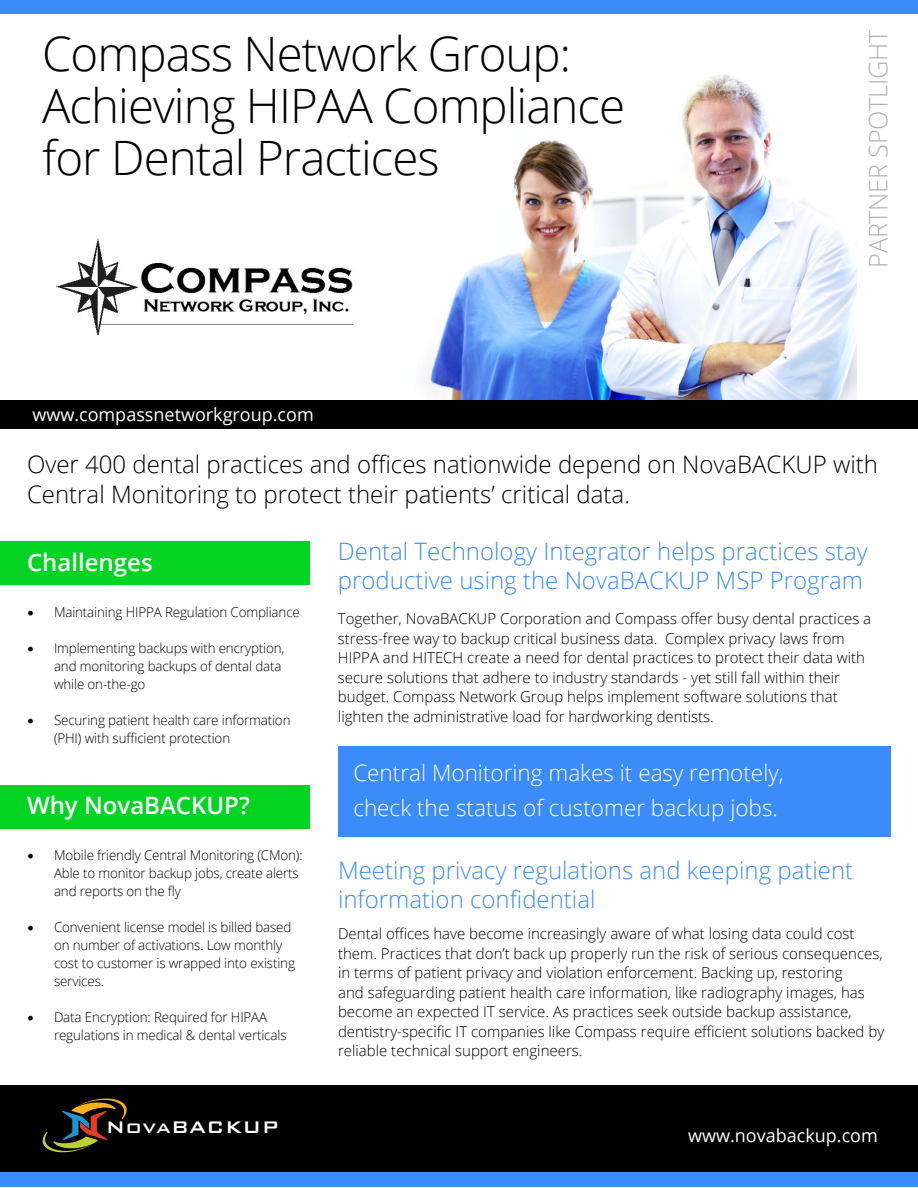
<style>
.page{position:relative;width:918px;height:1188px;background:#fff}
.page>*{position:absolute;margin:0;border:0;box-sizing:border-box;transform-origin:0 0}
.t1{font:300 47.4px/51.6px "Open Sans";letter-spacing:-.02em;color:#000}
.t2{font:300 25.5px "Open Sans";letter-spacing:-.01em;color:#b3b3b3}
.t3{font:300 24px/28.8px "Open Sans";color:#3b8cf9}
.t4{font:300 24px/30px "Open Sans";color:#000}
.t5{font:600 24px "Open Sans";color:#fff}
.t6{font:300 22.5px/34.5px "Open Sans";color:#fff}
.t7{font:500 22.35px "Bank Gothic BT";letter-spacing:.02em;color:#fff}
.t8{font:18px "Open Sans";color:#fff}
.t9{font:300 15px/19.5px "Open Sans";color:#000}
.t10{font:300 13.5px/18px "Open Sans";letter-spacing:-.01em;color:#000}
.s1{font-family:"Minion Pro";font-weight:400;font-size:18px}
</style>
<div class="page">
<img style="left:329px;top:74px;width:528px;height:327px">
<div style="left:0;top:401px;width:918px;height:28px;background:#000"></div>
<div style="left:0;top:1085px;width:918px;height:87px;background:#000"></div>
<div style="left:0;top:542px;width:310px;height:43px;background:#03d424"></div>
<div style="left:0;top:785px;width:310px;height:43px;background:#03d424"></div>
<div style="left:338px;top:746px;width:553px;height:91px;background:#3b8cf9"></div>
<img style="left:56px;top:238px;width:311px;height:97px">
<svg style="left:43px;top:1099px;width:84px;height:53px"></svg>
<div style="left:1px;top:1172px;width:917px;height:14px;background:#3b8cf9"></div>
<div style="left:0;top:0;width:918px;height:14px;background:#3b8cf9"></div>
<h1 class="t1" style="left:42px;top:27px;width:585px">Compass Network Group:<br>Achieving HIPAA Compliance for Dental Practices</h1>
<h2 class="t2" style="left:861px;top:268px;width:239px;rotate:-90deg">PARTNER SPOTLIGHT</h2>
<p class="t8" style="left:32px;top:402px;width:283px">www.compassnetworkgroup.com</p>
<h3 class="t4" style="left:27px;top:449px;width:852px">Over 400 dental practices and offices nationwide depend on NovaBACKUP with<br>Central Monitoring to protect their patients’ critical data.</h3>
<h3 class="t3" style="left:338px;top:536px;width:531px">Dental Technology Integrator helps practices stay productive using the NovaBACKUP MSP Program</h3>
<p class="t9" style="left:338px;top:608px;width:535px">Together, NovaBACKUP Corporation and Compass offer busy dental practices a stress-free way to backup critical business data. Complex privacy laws from HIPPA and HITECH create a need for dental practices to protect their data with secure solutions that adhere to industry standards - yet still fall within their budget. Compass Network Group helps implement software solutions that lighten the administrative load for hardworking dentists.</p>
<h3 class="t5" style="left:27px;top:545px;width:127px">Challenges</h3>
<p class="t10" style="left:27px;top:603px;width:274px"><span class="s1">•</span> Maintaining HIPPA Regulation Compliance</p>
<p class="t10" style="left:54px;top:639px;width:232px;text-indent:-27px"><span class="s1">•</span> Implementing backups with encryption, and monitoring backups of dental data while on-the-go</p>
<p class="t10" style="left:54px;top:711px;width:238px;text-indent:-27px"><span class="s1">•</span> Securing patient health care information (PHI) with sufficient protection</p>
<h3 class="t5" style="left:27px;top:789px;width:224px">Why NovaBACKUP?</h3>
<p class="t10" style="left:54px;top:846px;width:250px;text-indent:-27px"><span class="s1">•</span> Mobile friendly Central Monitoring (CMon):<br>Able to monitor backup jobs, create alerts and reports on the fly</p>
<p class="t10" style="left:54px;top:918px;width:243px;text-indent:-27px"><span class="s1">•</span> Convenient license model is billed based on number of activations. Low monthly cost to customer is wrapped into existing services.</p>
<p class="t10" style="left:54px;top:1008px;width:234px;text-indent:-27px"><span class="s1">•</span> Data Encryption: Required for HIPAA regulations in medical &amp; dental verticals</p>
<h3 class="t7" style="left:106px;top:1115px;width:174px">NovaBACKUP</h3>
<h3 class="t6" style="left:353px;top:755px;width:432px">Central Monitoring makes it easy remotely, check the status of customer backup jobs.</h3>
<h3 class="t3" style="left:338px;top:855px;width:517px">Meeting privacy regulations and keeping patient information confidential</h3>
<p class="t9" style="left:338px;top:923px;width:548px">Dental offices have become increasingly aware of what losing data could cost them. Practices that don’t back up properly run the risk of serious consequences, in terms of patient privacy and violation enforcement. Backing up, restoring<br>and safeguarding patient health care information, like radiography images, has become an expected IT service. As practices seek outside backup assistance, dentistry-specific IT companies like Compass require efficient solutions backed by reliable technical support engineers.</p>
<p class="t8" style="left:688px;top:1124px;width:191px">www.novabackup.com</p>
</div>
